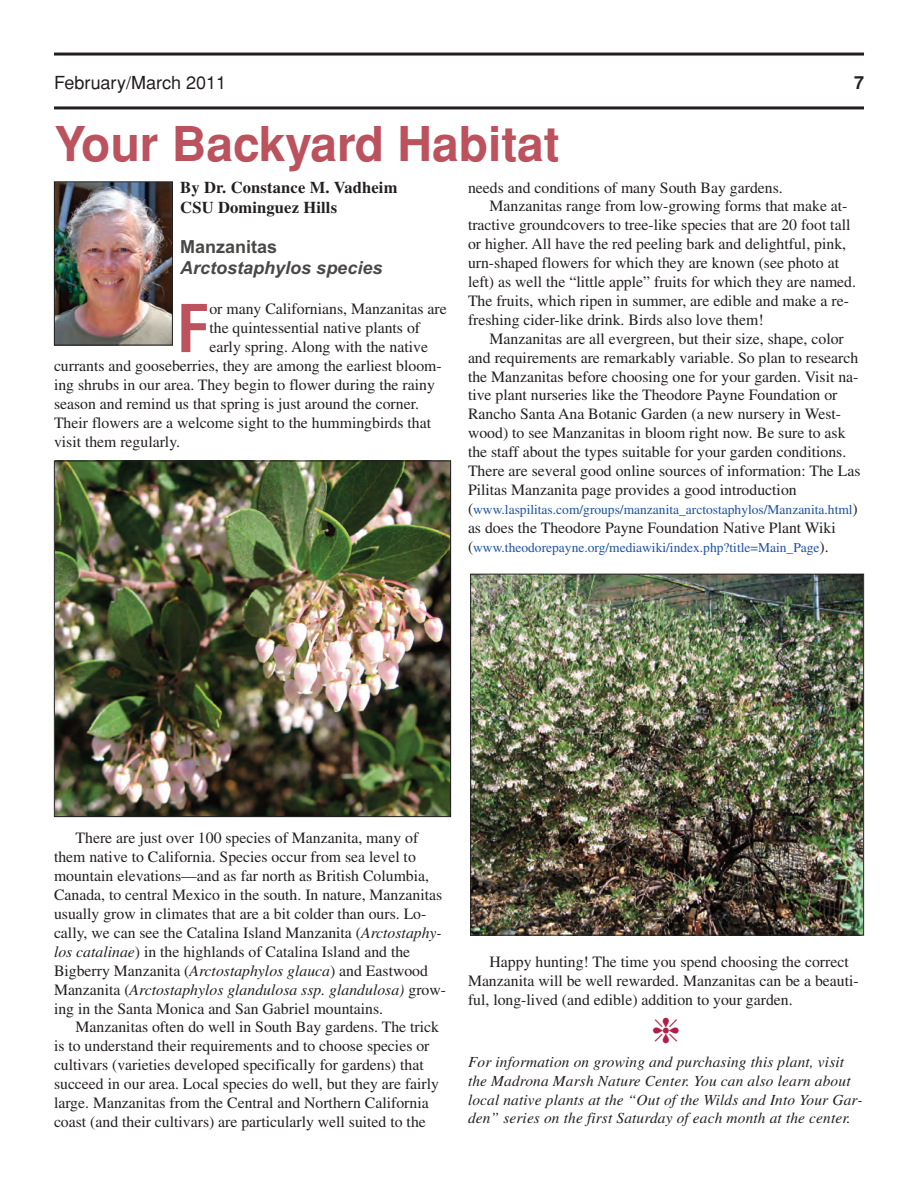
<style>
.page{position:relative;width:918px;height:1188px;background:#fff}
.page>*{position:absolute;margin:0;border:0;box-sizing:border-box;transform-origin:0 0}
.t1{font:700 condensed 64.2px "Helvetica";color:#bb525e}
.t2{font:700 48px "Helvetica";color:#bb525e}
.t3{font:italic 700 18px "Arial";color:#494847}
.t4{font:18px "Helvetica";color:#231f20}
.t5{font:700 18px "Arial";color:#494847}
.t6{font:700 18px "Helvetica";color:#231f20}
.t7{font:700 16.5px/19.5px "Times";letter-spacing:.01em;color:#231f20}
.t8{font:15.75px/18.9px "Times";color:#231f20}
.t9{font:italic 15.3px/18.8px "Times";letter-spacing:.01em;color:#231f20}
.t10{font:13.5px "Times";color:#1c52a4}
.s1{font-size:15.75px;color:#231f20}
.s2{font-style:italic}
</style>
<div class="page">
<hr style="left:54px;top:53px;width:810px;height:3px;background:#231f20">
<hr style="left:54px;top:106px;width:810px;height:3px;background:#231f20">
<img style="left:56px;top:463px;width:393px;height:352px">
<div style="left:54px;top:461px;width:397px;height:356px;border:1px solid #231f20"></div>
<img style="left:56px;top:183px;width:115px;height:160px">
<div style="left:54px;top:181px;width:119px;height:164px;border:1px solid #231f20"></div>
<img style="left:472px;top:576px;width:390px;height:358px">
<div style="left:470px;top:574px;width:394px;height:362px;border:1px solid #231f20"></div>
<p class="t4" style="left:54px;top:72px;width:174px">February/March 2011</p>
<p class="t6" style="left:854px;top:72px;width:12px">7</p>
<h2 class="t2" style="left:54px;top:117px;width:507px">Your Backyard Habitat</h2>
<p class="t7" style="left:180px;top:179px;width:219px">By Dr. Constance M. Vadheim<br>CSU Dominguez Hills</p>
<p class="t5" style="left:180px;top:236px;width:99px">Manzanitas</p>
<p class="t3" style="left:180px;top:257px;width:204px">Arctostaphylos species</p>
<h1 class="t1" style="left:177px;top:292px;width:34px">F</h1>
<p class="t8" style="left:209px;top:301px;width:239px">or many Californians, Manzanitas are</p>
<p class="t8" style="left:209px;top:320px;width:212px">the quintessential native plants of</p>
<p class="t8" style="left:209px;top:339px;width:220px">early spring. Along with the native</p>
<p class="t8" style="left:54px;top:358px;width:389px">currants and gooseberries, they are among the earliest bloom-</p>
<p class="t8" style="left:54px;top:377px;width:382px">ing shrubs in our area. They begin to flower during the rainy</p>
<p class="t8" style="left:54px;top:396px;width:367px">season and remind us that spring is just around the corner.</p>
<p class="t8" style="left:54px;top:415px;width:379px">Their flowers are a welcome sight to the hummingbirds that</p>
<p class="t8" style="left:54px;top:433px;width:128px">visit them regularly.</p>
<p class="t8" style="left:468px;top:179px;width:316px">needs and conditions of many South Bay gardens.</p>
<p class="t8" style="left:490px;top:198px;width:359px">Manzanitas range from low-growing forms that make at-</p>
<p class="t8" style="left:468px;top:217px;width:384px">tractive groundcovers to tree-like species that are 20 foot tall</p>
<p class="t8" style="left:468px;top:236px;width:380px">or higher. All have the red peeling bark and delightful, pink,</p>
<p class="t8" style="left:468px;top:255px;width:373px">urn-shaped flowers for which they are known (see photo at</p>
<p class="t8" style="left:468px;top:274px;width:390px">left) as well the “little apple” fruits for which they are named.</p>
<p class="t8" style="left:468px;top:293px;width:382px">The fruits, which ripen in summer, are edible and make a re-</p>
<p class="t8" style="left:468px;top:312px;width:297px">freshing cider-like drink. Birds also love them!</p>
<p class="t8" style="left:490px;top:331px;width:356px">Manzanitas are all evergreen, but their size, shape, color</p>
<p class="t8" style="left:468px;top:350px;width:392px">and requirements are remarkably variable. So plan to research</p>
<p class="t8" style="left:468px;top:368px;width:392px">the Manzanitas before choosing one for your garden. Visit na-</p>
<p class="t8" style="left:468px;top:387px;width:371px">tive plant nurseries like the Theodore Payne Foundation or</p>
<p class="t8" style="left:468px;top:406px;width:375px">Rancho Santa Ana Botanic Garden (a new nursery in West-</p>
<p class="t8" style="left:468px;top:425px;width:379px">wood) to see Manzanitas in bloom right now. Be sure to ask</p>
<p class="t8" style="left:468px;top:444px;width:380px">the staff about the types suitable for your garden conditions.</p>
<p class="t8" style="left:468px;top:463px;width:394px">There are several good online sources of information: The Las</p>
<p class="t8" style="left:468px;top:482px;width:330px">Pilitas Manzanita page provides a good introduction</p>
<p class="t10" style="left:468px;top:505px;width:391px"><span class="s1">(</span>www.laspilitas.com/groups/manzanita_arctostaphylos/Manzanita.html<span class="s1">)</span></p>
<p class="t8" style="left:468px;top:520px;width:369px">as does the Theodore Payne Foundation Native Plant Wiki</p>
<p class="t10" style="left:468px;top:542px;width:362px"><span class="s1">(</span>www.theodorepayne.org/mediawiki/index.php?title=Main_Page<span class="s1">).</span></p>
<p class="t8" style="left:54px;top:830px;width:394px;text-indent:22px">There are just over 100 species of Manzanita, many of them native to California. Species occur from sea level to mountain elevations—and as far north as British Columbia, Canada, to central Mexico in the south. In nature, Manzanitas usually grow in climates that are a bit colder than ours. Lo&shy;cally, we can see the Catalina Island Manzanita (<span class="s2">Arctostaphy&shy;los catalinae</span>) in the highlands of Catalina Island and the Bigberry Manzanita (<span class="s2">Arctostaphylos glauca</span>) and Eastwood Manzanita (<span class="s2">Arctostaphylos glandulosa ssp. glandulosa)</span> grow&shy;ing in the Santa Monica and San Gabriel mountains.</p>
<p class="t8" style="left:54px;top:1019px;width:387px;text-indent:22px">Manzanitas often do well in South Bay gardens. The trick is to understand their requirements and to choose species or cultivars (varieties developed specifically for gardens) that succeed in our area. Local species do well, but they are fairly large. Manzanitas from the Central and Northern California coast (and their cultivars) are particularly well suited to the</p>
<p class="t8" style="left:468px;top:954px;width:392px;text-indent:22px">Happy hunting! The time you spend choosing the correct<br>Manzanita will be well rewarded. Manzanitas can be a beauti&shy;ful, long-lived (and edible) addition to your garden.</p>
<p class="t9" style="left:468px;top:1054px;width:396px">For information on growing and purchasing this plant, visit the Madrona Marsh Nature Center. You can also learn about local native plants at the “Out of the Wilds and Into Your Gar&shy;den” series on the first Saturday of each month at the center.</p>
</div>
